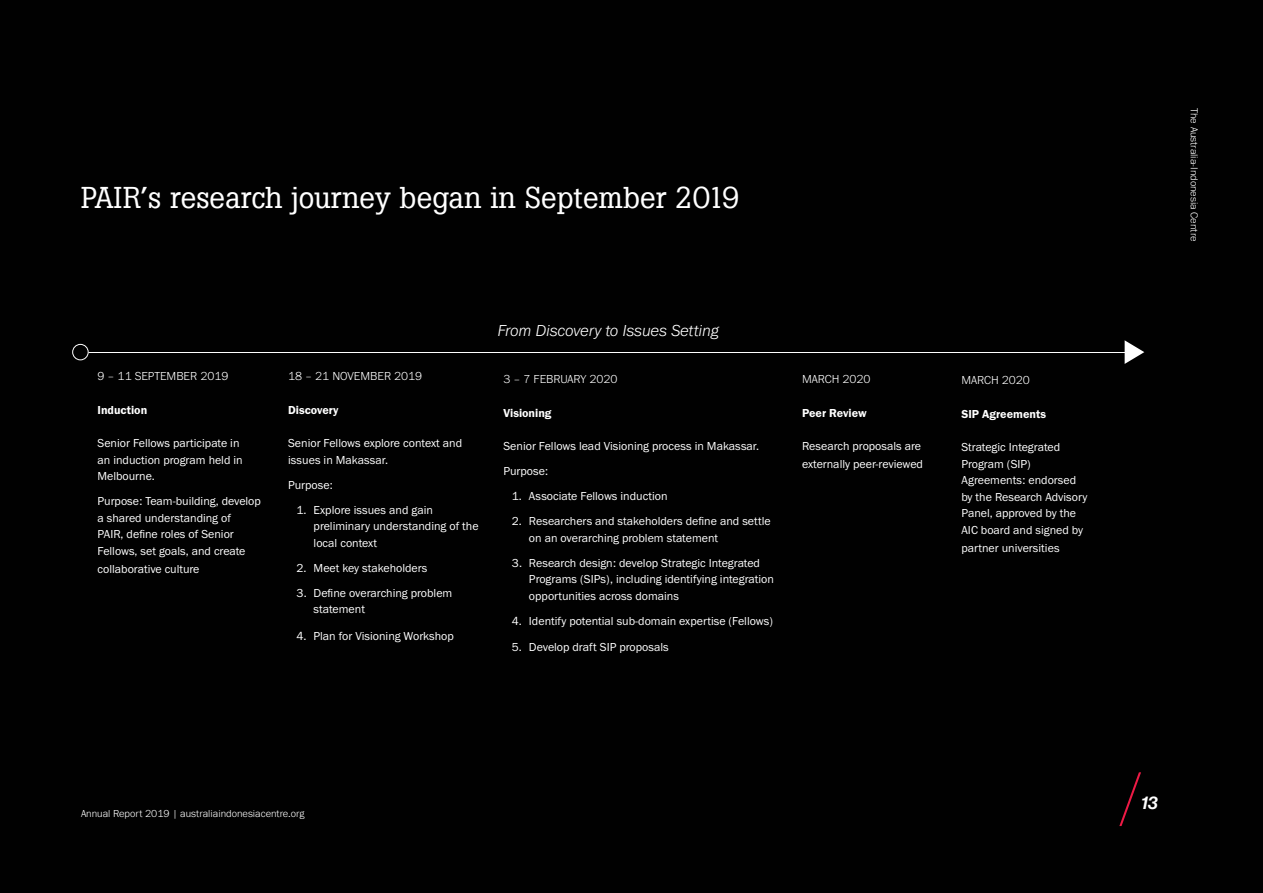
<style>
.page{position:relative;width:1263px;height:893px;background:#010101}
.page>*{position:absolute;margin:0;border:0;box-sizing:border-box;transform-origin:0 0}
.t1{font:30px "Boton";color:#fff}
.t2{font:18px "N Haas Grotesk DS Pro 66 Md It";color:#fff}
.t3{font:italic 300 16.5px "Franklin Gothic URW";color:#fff}
.t4{font:12px/16.5px "Franklin Gothic URW Boo";color:#fff}
.t5{font:300 12px "Franklin Gothic URW";color:#fff}
.t6{font:12px "Franklin Gothic URW Dem";color:#fff}
.t7{font:300 10.5px "Franklin Gothic URW";color:#fff}
</style>
<div class="page">
<hr style="left:89px;top:352px;width:1045px;height:1px;background:#fff">
<div style="left:72px;top:344px;width:17px;height:16px;border:1px solid #fff;border-radius:50%"></div>
<svg style="left:1125px;top:340px;width:19px;height:24px"></svg>
<svg style="left:1119px;top:772px;width:22px;height:54px"></svg>
<h1 class="t1" style="left:81px;top:180px;width:660px">PAIR’s research journey began in September 2019</h1>
<p class="t5" style="left:98px;top:369px;width:132px">9 – 11 SEPTEMBER 2019</p>
<p class="t6" style="left:98px;top:402px;width:51px">Induction</p>
<p class="t4" style="left:98px;top:435px;width:147px">Senior Fellows participate in an induction program held in<br>Melbourne.</p>
<p class="t4" style="left:98px;top:493px;width:165px">Purpose: Team-building, develop a shared understanding of<br>PAIR, define roles of Senior<br>Fellows, set goals, and create</p>
<p class="t4" style="left:98px;top:560px;width:103px">collaborative culture</p>
<p class="t5" style="left:288px;top:369px;width:136px">18 – 21 NOVEMBER 2019</p>
<p class="t6" style="left:288px;top:402px;width:52px">Discovery</p>
<p class="t4" style="left:288px;top:435px;width:176px">Senior Fellows explore context and issues in Makassar.</p>
<p class="t4" style="left:288px;top:476px;width:46px">Purpose:</p>
<p class="t4" style="left:314px;top:501px;width:166px;text-indent:-17px">1. Explore issues and gain preliminary understanding of the local context</p>
<p class="t4" style="left:297px;top:559px;width:132px">2. Meet key stakeholders</p>
<p class="t4" style="left:314px;top:584px;width:140px;text-indent:-17px">3. Define overarching problem statement</p>
<p class="t4" style="left:297px;top:627px;width:159px">4. Plan for Visioning Workshop</p>
<h3 class="t3" style="left:498px;top:320px;width:223px">From Discovery to Issues Setting</h3>
<p class="t5" style="left:503px;top:372px;width:116px">3 – 7 FEBRUARY 2020</p>
<p class="t6" style="left:503px;top:405px;width:50px">Visioning</p>
<p class="t4" style="left:503px;top:433px;width:257px;line-height:25px">Senior Fellows lead Visioning process in Makassar.<br>Purpose:</p>
<p class="t4" style="left:512px;top:488px;width:157px">1. Associate Fellows induction</p>
<p class="t4" style="left:529px;top:513px;width:243px;text-indent:-17px">2. Researchers and stakeholders define and settle on an overarching problem statement</p>
<p class="t4" style="left:529px;top:554px;width:246px;text-indent:-17px">3. Research design: develop Strategic Integrated<br>Programs (SIPs), including identifying integration opportunities across domains</p>
<p class="t4" style="left:512px;top:612px;width:262px">4. Identify potential sub-domain expertise (Fellows)</p>
<p class="t4" style="left:512px;top:639px;width:158px">5. Develop draft SIP proposals</p>
<p class="t5" style="left:802px;top:372px;width:70px">MARCH 2020</p>
<p class="t6" style="left:802px;top:405px;width:66px">Peer Review</p>
<p class="t4" style="left:802px;top:437px;width:122px;line-height:18px">Research proposals are externally peer-reviewed</p>
<p class="t5" style="left:961px;top:373px;width:70px">MARCH 2020</p>
<p class="t6" style="left:961px;top:406px;width:86px">SIP Agreements</p>
<p class="t4" style="left:961px;top:439px;width:127px">Strategic Integrated<br>Program (SIP)<br>Agreements: endorsed by the Research Advisory<br>Panel, approved by the<br>AIC board and signed by</p>
<p class="t4" style="left:961px;top:539px;width:100px">partner universities</p>
<p class="t7" style="left:1201px;top:108px;width:135px;rotate:90deg">The Australia-Indonesia Centre</p>
<p class="t7" style="left:81px;top:807px;width:225px">Annual Report 2019 | australiaindonesiacentre.org</p>
<h2 class="t2" style="left:1141px;top:792px;width:18px">13</h2>
</div>
